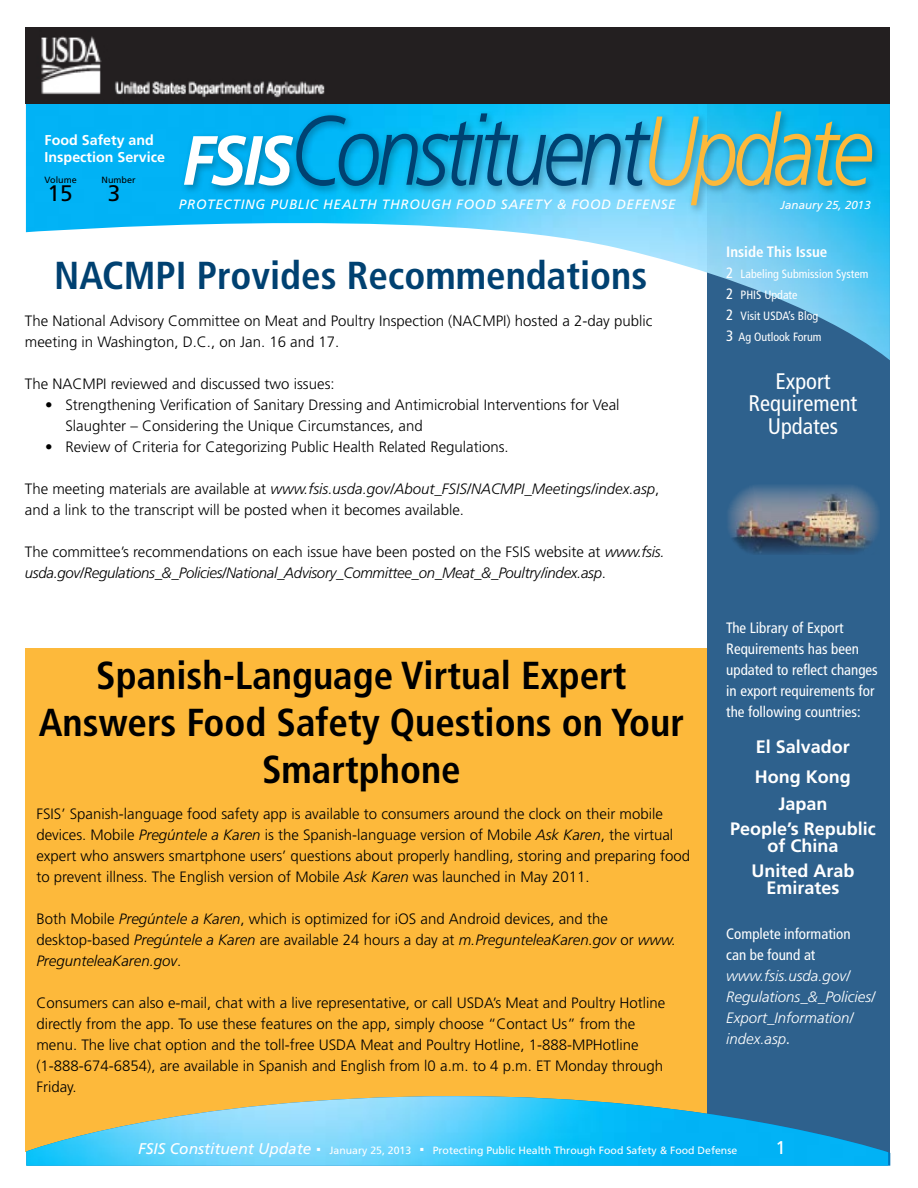
<style>
.page{position:relative;width:918px;height:1188px;background:#fff}
.page>*{position:absolute;margin:0;border:0;box-sizing:border-box;transform-origin:0 0}
.t1{font:italic 300 97.8px "Frutiger LT Std";letter-spacing:-.06em;color:#004171;scale:.84 1}
.t2{font:700 condensed 39px/46.8px "Frutiger LT Std";color:#000;text-align:center}
.t3{font:700 condensed 39px "Frutiger LT Std";color:#004171}
.t4{font:condensed 22.5px/22.5px "Frutiger LT Std";color:#fff;text-align:center}
.t5{font:22.5px "Frutiger LT Std";color:#000}
.t6{font:18.45px "Frutiger LT Std";color:#fff}
.t7{font:700 18px/25.5px "Frutiger LT Std";color:#fff;text-align:center}
.t8{font:300 15px/21px "Frutiger LT Std";color:#000}
.t9{font:italic 300 15px/21px "Frutiger LT Std";letter-spacing:-.02em;color:#000}
.t10{font:condensed 15px/21px "Frutiger LT Std";color:#fff}
.t11{font:italic 300 15px/21px "Frutiger LT Std";color:#fff}
.t12{font:700 condensed 15px "Frutiger LT Std";color:#fff}
.t13{font:700 14.25px/17.1px "Frutiger LT Std";color:#fff}
.t14{font:italic 13.5px "Frutiger LT Std";letter-spacing:.05em;color:#fff}
.t15{font:condensed 12px/21px "Frutiger LT Std";color:#fff}
.t16{font:italic 11.55px "Frutiger LT Std";color:#fff}
.t17{font:10.5px "Frutiger LT Std";color:#fff}
.t18{font:9px "Frutiger LT Std";color:#000}
.s1{font-weight:700;font-size:69.6px;color:#fff}
.s2{color:#fdb93b}
.s3{font-style:italic}
.s4{font-style:normal}
.s5{font-size:15px}
.s6{font-weight:400;font-style:normal;font-stretch:condensed}
.s7{font-style:italic;font-size:15.45px}
</style>
<div class="page">
<div style="left:25px;top:648px;width:681px;height:503px;background:#fdb93b"></div>
<img style="left:26px;top:27px;width:864px;height:246px">
<svg style="left:707px;top:87px;width:183px;height:1009px;background:#336c97"></svg>
<div style="left:180px;top:108px;width:701px;height:107px;background:#000;opacity:.3"></div>
<img style="left:26px;top:1096px;width:862px;height:70px">
<img style="left:727px;top:484px;width:153px;height:70px">
<p class="t13" style="left:45px;top:132px;width:122px">Food Safety and<br>Inspection Service</p>
<p class="t18" style="left:45px;top:175px;width:34px">Volume</p>
<h3 class="t5" style="left:48px;top:180px;width:27px">15</h3>
<p class="t18" style="left:102px;top:175px;width:36px">Number</p>
<h3 class="t5" style="left:108px;top:180px;width:14px">3</h3>
<h1 class="t1" style="left:182px;top:95px;width:825px"><span class="s1">FSIS</span>Constituent<span class="s2">Update</span></h1>
<p class="t14" style="left:179px;top:197px;width:498px">PROTECTING PUBLIC HEALTH THROUGH FOOD SAFETY &amp; FOOD DEFENSE</p>
<p class="t16" style="left:781px;top:198px;width:92px">JANAURY 25, 2013</p>
<h2 class="t3" style="left:54px;top:252px;width:595px">NACMPI Provides Recommendations</h2>
<p class="t8" style="left:25px;top:310px;width:629px">The National Advisory Committee on Meat and Poultry Inspection (NACMPI) hosted a 2-day public meeting in Washington, D.C., on Jan. 16 and 17.</p>
<p class="t8" style="left:25px;top:373px;width:311px">The NACMPI reviewed and discussed two issues:</p>
<p class="t8" style="left:65px;top:394px;width:556px;text-indent:-20px">• Strengthening Verification of Sanitary Dressing and Antimicrobial Interventions for Veal<br>Slaughter – Considering the Unique Circumstances, and</p>
<p class="t8" style="left:45px;top:436px;width:465px">• Review of Criteria for Categorizing Public Health Related Regulations.</p>
<p class="t8" style="left:25px;top:478px;width:636px">The meeting materials are available at <span class="s3">www.fsis.usda.gov/About_FSIS/NACMPI_Meetings/index.asp</span>, and a link to the transcript will be posted when it becomes available.</p>
<p class="t9" style="left:25px;top:541px;width:641px"><span class="s4">The committee’s recommendations on each issue have been posted on the FSIS website at</span> www.fsis. usda.gov/Regulations_&amp;_Policies/National_Advisory_Committee_on_Meat_&amp;_Poultry/index.asp<span class="s4">.</span></p>
<h2 class="t2" style="left:39px;top:652px;width:647px">Spanish-Language Virtual Expert<br>Answers Food Safety Questions on Your<br>Smartphone</h2>
<p class="t8" style="left:36px;top:803px;width:655px">FSIS’ Spanish-language food safety app is available to consumers around the clock on their mobile devices. Mobile <span class="s3">Pregúntele a Karen</span> is the Spanish-language version of Mobile <span class="s3">Ask Karen</span>, the virtual expert who answers smartphone users’ questions about properly handling, storing and preparing food to prevent illness. The English version of Mobile <span class="s3">Ask Karen</span> was launched in May 2011.</p>
<p class="t8" style="left:36px;top:908px;width:641px">Both Mobile <span class="s3">Pregúntele a Karen</span>, which is optimized for iOS and Android devices, and the desktop-based <span class="s3">Pregúntele a Karen</span> are available 24 hours a day at <span class="s3">m.PregunteleaKaren.gov</span> or <span class="s3">www.<br>PregunteleaKaren.gov</span>.</p>
<p class="t8" style="left:36px;top:992px;width:631px">Consumers can also e-mail, chat with a live representative, or call USDA’s Meat and Poultry Hotline directly from the app. To use these features on the app, simply choose “Contact Us” from the menu. The live chat option and the toll-free USDA Meat and Poultry Hotline, 1-888-MPHotline (1-888-674-6854), are available in Spanish and English from l0 a.m. to 4 p.m. ET Monday through Friday.</p>
<p class="t12" style="left:726px;top:243px;width:103px">Inside This Issue</p>
<p class="t15" style="left:726px;top:263px;width:144px"><span class="s5">2</span> Labeling Submission System<br><span class="s5">2</span> PHIS Update<br><span class="s5">2</span> Visit USDA’s Blog<br><span class="s5">3</span> Ag Outlook Forum</p>
<h3 class="t4" style="left:749px;top:370px;width:110px">Export<br>Requirement<br>Updates</h3>
<p class="t10" style="left:726px;top:617px;width:153px">The Library of Export<br>Requirements has been updated to reflect changes in export requirements for the following countries:</p>
<p class="t7" style="left:755px;top:732px;width:97px;line-height:30px;text-align:left">El Salvador<br>Hong Kong</p>
<p class="t7" style="left:730px;top:791px;width:147px">Japan<br>People’s Republic</p>
<p class="t7" style="left:751px;top:833px;width:105px">of China<br>United Arab</p>
<p class="t7" style="left:766px;top:875px;width:75px">Emirates</p>
<p class="t10" style="left:726px;top:923px;width:126px">Complete information can be found at</p>
<p class="t11" style="left:726px;top:965px;width:151px">www.fsis.usda.gov/<br>Regulations_&amp;_Policies/<br>Export_Information/ index.asp<span class="s6">.</span></p>
<p class="t17" style="left:138px;top:1144px;width:601px"><span class="s7">FSIS CONSTITUENT UPDATE</span> <sup>.</sup> January 25, 2013 <sup>.</sup> Protecting Public Health Through Food Safety &amp; Food Defense</p>
<p class="t6" style="left:775px;top:1136px;width:12px">1</p>
</div>
